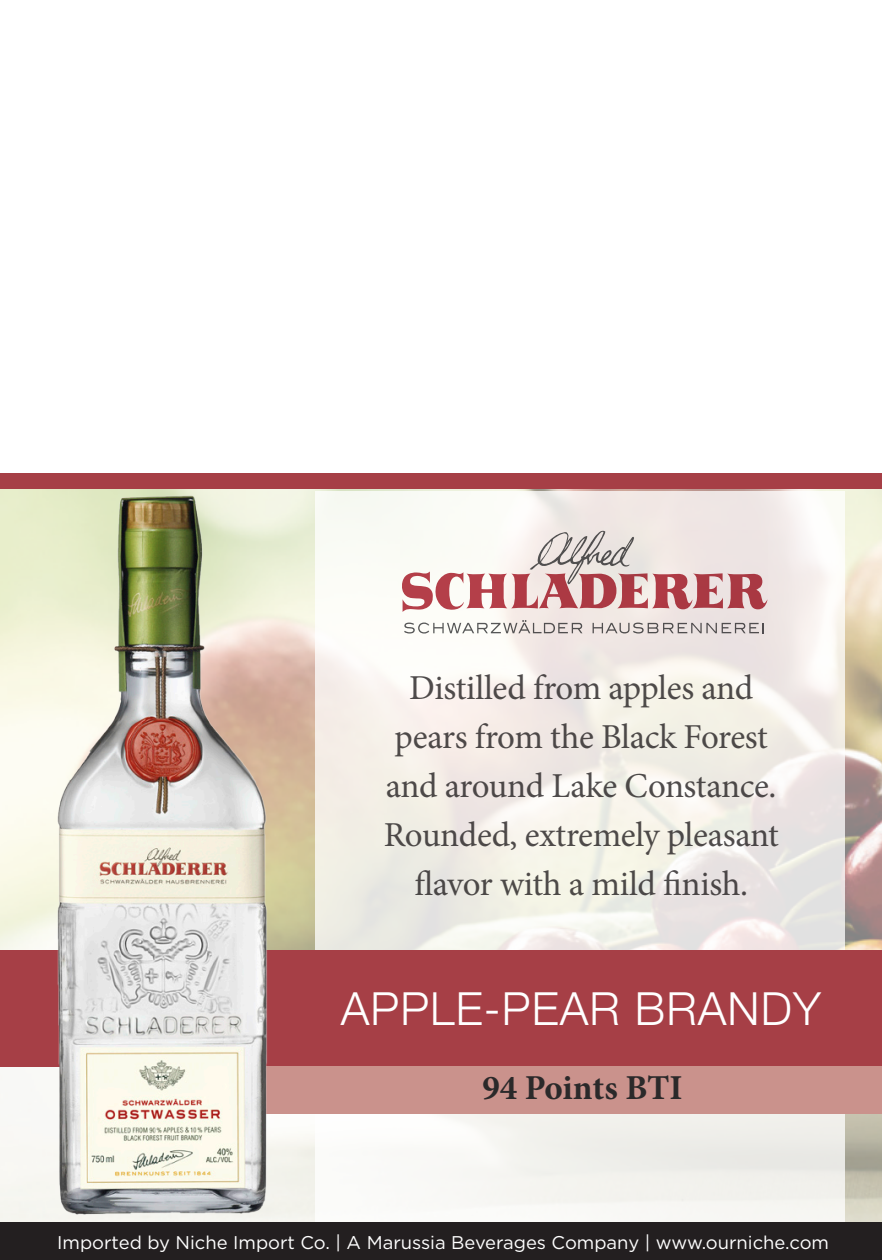
<style>
.page{position:relative;width:882px;height:1260px;background:#fff}
.page>*{position:absolute;margin:0;border:0;box-sizing:border-box;transform-origin:0 0}
.t1{font:300 45.5px "Helvetica Neue";letter-spacing:.025em;color:#fff}
.t2{font:35px/49px "Minion Pro";letter-spacing:-.015em;color:#231f20;text-align:center}
.t3{font:700 35px "Minion Pro";letter-spacing:-.005em;color:#2b292a}
.t4{font:18.55px "Gotham";color:#fff}
</style>
<div class="page">
<img style="left:0;top:489px;width:882px;height:733px">
<svg style="left:315px;top:491px;width:530px;height:731px"></svg>
<div style="left:0;top:473px;width:882px;height:16px;background:#a63f46"></div>
<div style="left:0;top:950px;width:882px;height:116px;background:#a63f46"></div>
<div style="left:117px;top:1066px;width:765px;height:47px;background:#ca928c"></div>
<div style="left:0;top:1222px;width:882px;height:38px;background:#231f20"></div>
<img style="left:34px;top:489px;width:249px;height:733px">
<svg style="left:404px;top:620px;width:178px;height:14px"></svg>
<svg style="left:593px;top:623px;width:170px;height:11px;background:#c2bab9"></svg>
<svg style="left:402px;top:531px;width:365px;height:81px"></svg>
<p class="t2" style="left:383px;top:663px;width:397px">Distilled from apples and pears from the Black Forest and around Lake Constance.<br>Rounded, extremely pleasant flavor with a mild finish.</p>
<p class="t1" style="left:341px;top:972px;width:482px">APPLE-PEAR BRANDY</p>
<p class="t3" style="left:482px;top:1063px;width:202px">94 Points BTI</p>
<p class="t4" style="left:57px;top:1230px;width:773px">Imported by Niche Import Co. | A Marussia Beverages Company | www.ourniche.com</p>
</div>
